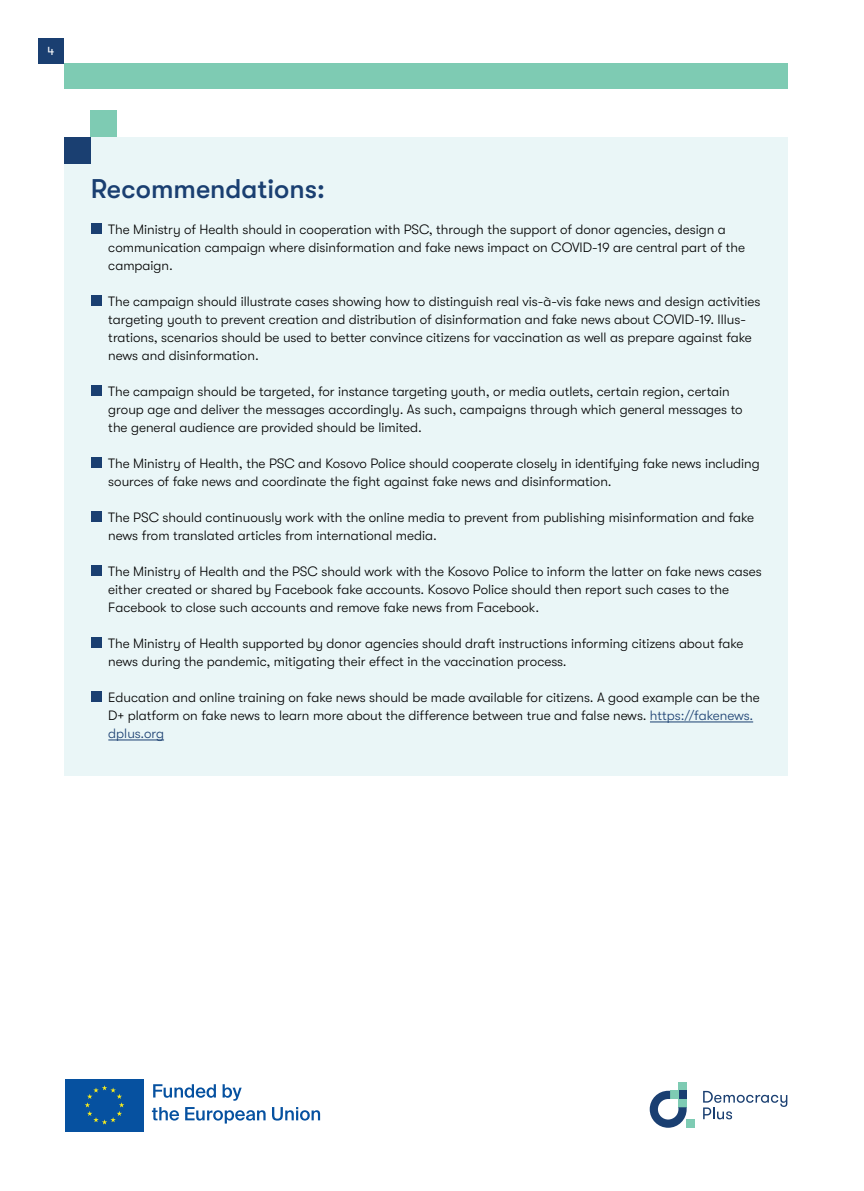
<style>
.page{position:relative;width:864px;height:1191px;background:#fff}
.page>*{position:absolute;margin:0;border:0;box-sizing:border-box;transform-origin:0 0}
.t1{font:500 27px "GT Walsheim Pro";color:#1a3f71}
.t2{font:300 13.5px/18px "GT Walsheim Pro";color:#000}
.t3{font:12px "GT Walsheim Pro";color:#fff}
.s1{color:#1a3f71}
</style>
<div class="page">
<div style="left:64px;top:63px;width:723px;height:26px;background:#7ecbb3"></div>
<div style="left:38px;top:38px;width:26px;height:25px;background:#1a3f71"></div>
<div style="left:64px;top:137px;width:723px;height:638px;background:#eaf6f7"></div>
<div style="left:90px;top:111px;width:27px;height:26px;background:#7ecbb3"></div>
<div style="left:64px;top:137px;width:26px;height:26px;background:#1a3f71"></div>
<hr style="left:649px;top:721px;width:103px;height:1px;background:#1a3f71">
<hr style="left:108px;top:739px;width:56px;height:1px;background:#1a3f71">
<div style="left:91px;top:223px;width:10px;height:11px;background:#1a3f71"></div>
<div style="left:91px;top:295px;width:10px;height:11px;background:#1a3f71"></div>
<div style="left:91px;top:385px;width:10px;height:11px;background:#1a3f71"></div>
<div style="left:91px;top:457px;width:10px;height:11px;background:#1a3f71"></div>
<div style="left:91px;top:511px;width:10px;height:11px;background:#1a3f71"></div>
<div style="left:91px;top:565px;width:10px;height:11px;background:#1a3f71"></div>
<div style="left:91px;top:637px;width:10px;height:11px;background:#1a3f71"></div>
<div style="left:91px;top:691px;width:10px;height:11px;background:#1a3f71"></div>
<div style="left:65px;top:1079px;width:79px;height:52px;background:#0651a0"></div>
<svg style="left:85px;top:1085px;width:39px;height:39px"></svg>
<svg style="left:153px;top:1084px;width:63px;height:13px"></svg>
<svg style="left:222px;top:1084px;width:19px;height:16px"></svg>
<svg style="left:152px;top:1107px;width:27px;height:13px"></svg>
<svg style="left:185px;top:1107px;width:80px;height:16px"></svg>
<svg style="left:272px;top:1107px;width:48px;height:13px"></svg>
<div style="left:678px;top:1082px;width:8px;height:8px;background:#7ecbb3"></div>
<div style="left:686px;top:1119px;width:8px;height:8px;background:#7ecbb3"></div>
<svg style="left:649px;top:1090px;width:37px;height:37px"></svg>
<svg style="left:703px;top:1091px;width:84px;height:28px"></svg>
<p class="t3" style="left:48px;top:44px;width:8px">4</p>
<h1 class="t1" style="left:91px;top:174px;width:235px">Recommendations:</h1>
<p class="t2" style="left:108px;top:220px;width:638px">The Ministry of Health should in cooperation with PSC, through the support of donor agencies, design a communication campaign where disinformation and fake news impact on COVID-19 are central part of the campaign.</p>
<p class="t2" style="left:108px;top:292px;width:653px">The campaign should illustrate cases showing how to distinguish real vis-à-vis fake news and design activities targeting youth to prevent creation and distribution of disinformation and fake news about COVID-19. Illus&shy;trations, scenarios should be used to better convince citizens for vaccination as well as prepare against fake news and disinformation.</p>
<p class="t2" style="left:108px;top:382px;width:635px">The campaign should be targeted, for instance targeting youth, or media outlets, certain region, certain group age and deliver the messages accordingly. As such, campaigns through which general messages to the general audience are provided should be limited.</p>
<p class="t2" style="left:108px;top:454px;width:652px">The Ministry of Health, the PSC and Kosovo Police should cooperate closely in identifying fake news including sources of fake news and coordinate the fight against fake news and disinformation.</p>
<p class="t2" style="left:108px;top:508px;width:647px">The PSC should continuously work with the online media to prevent from publishing misinformation and fake news from translated articles from international media.</p>
<p class="t2" style="left:108px;top:562px;width:654px">The Ministry of Health and the PSC should work with the Kosovo Police to inform the latter on fake news cases either created or shared by Facebook fake accounts. Kosovo Police should then report such cases to the<br>Facebook to close such accounts and remove fake news from Facebook.</p>
<p class="t2" style="left:108px;top:634px;width:636px">The Ministry of Health supported by donor agencies should draft instructions informing citizens about fake news during the pandemic, mitigating their effect in the vaccination process.</p>
<p class="t2" style="left:108px;top:688px;width:652px">Education and online training on fake news should be made available for citizens. A good example can be the<br>D+ platform on fake news to learn more about the difference between true and false news. <span class="s1">https://fakenews. dplus.org</span></p>
</div>
